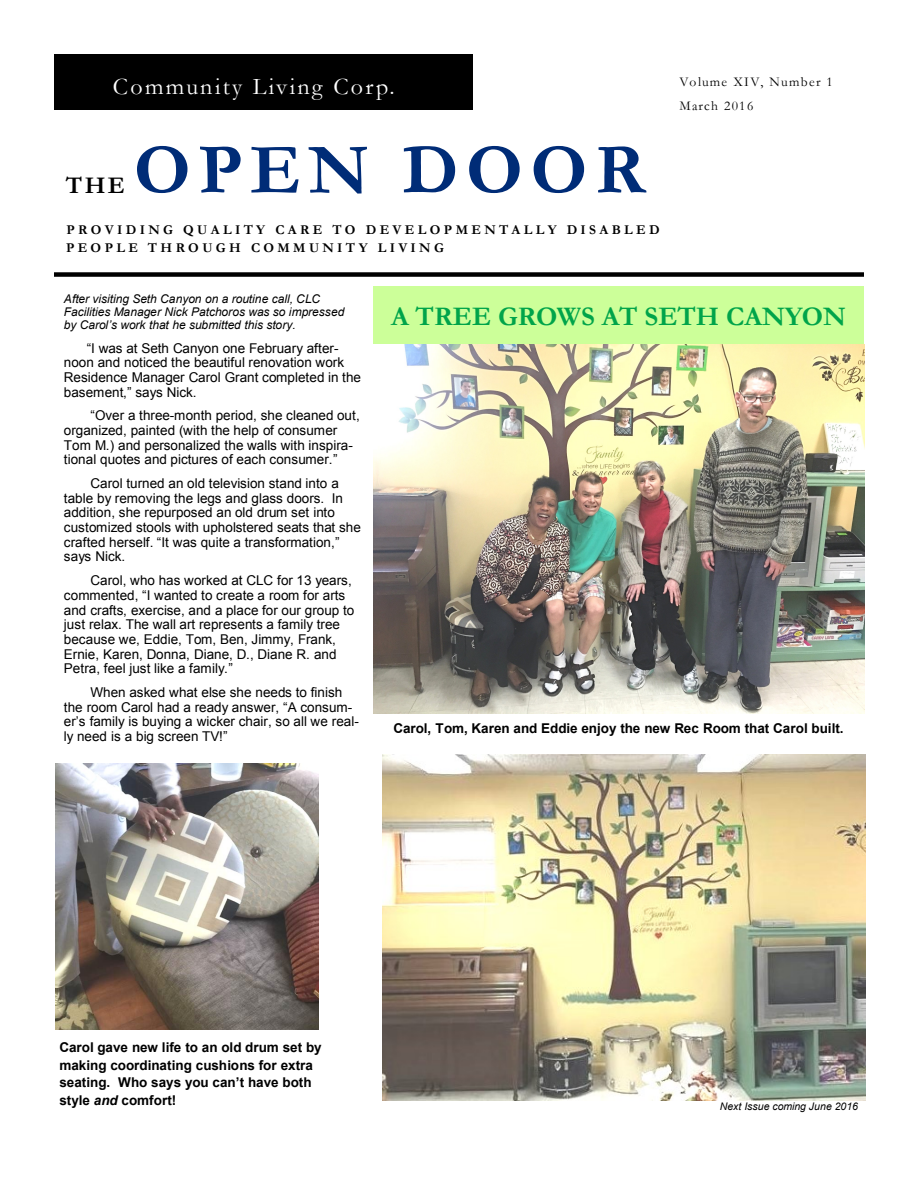
<style>
.page{position:relative;width:918px;height:1188px;background:#fff}
.page>*{position:absolute;margin:0;border:0;box-sizing:border-box;transform-origin:0 0}
.t1{font:700 72px "Garamond";letter-spacing:.105em;color:#002c77}
.t2{font:700 27px "Garamond";color:#00a44a}
.t3{font:24px "Garamond";letter-spacing:.095em;color:#fff}
.t4{font:700 24px "Garamond";color:#000}
.t5{font:13.5px/14.7px "Arial";color:#000}
.t6{font:700 13.5px/17.5px "Arial";color:#000}
.t7{font:700 13.5px/18px "Garamond";letter-spacing:.245em;color:#000}
.t8{font:13.5px/24.9px "Garamond";letter-spacing:.095em;color:#000}
.t9{font:italic 12px/13px "Arial";letter-spacing:-.005em;color:#000}
.t10{font:italic 10.5px "Arial";letter-spacing:-.005em;color:#000}
.s1{font-style:italic}
</style>
<div class="page">
<div style="left:54px;top:54px;width:419px;height:55px;background:#000"></div>
<div style="left:54px;top:272px;width:810px;height:5px;background:#000"></div>
<div style="left:374px;top:287px;width:490px;height:60px;background:#cf9"></div>
<img style="left:55px;top:764px;width:263px;height:266px">
<img style="left:383px;top:755px;width:482px;height:346px">
<img style="left:374px;top:345px;width:491px;height:368px">
<h3 class="t3" style="left:113px;top:71px;width:283px">Community Living Corp.</h3>
<p class="t8" style="left:679px;top:69px;width:155px">Volume XIV, Number 1<br>March 2016</p>
<h1 class="t1" style="left:134px;top:121px;width:513px">OPEN DOOR</h1>
<p class="t7" style="left:66px;top:221px;width:595px">PROVIDING QUALITY CARE TO DEVELOPMENTALLY DISABLED<br>PEOPLE THROUGH COMMUNITY LIVING</p>
<h3 class="t4" style="left:66px;top:169px;width:61px">THE</h3>
<p class="t9" style="left:64px;top:292px;width:282px">After visiting Seth Canyon on a routine call, CLC<br>Facilities Manager Nick Patchoros was so impressed by Carol’s work that he submitted this story.</p>
<p class="t5" style="left:64px;top:340px;width:299px;text-indent:23px">“I was at Seth Canyon one February after&shy;noon and noticed the beautiful renovation work Residence Manager Carol Grant completed in the basement,” says Nick.</p>
<p class="t5" style="left:64px;top:408px;width:297px;text-indent:27px">“Over a three-month period, she cleaned out, organized, painted (with the help of consumer Tom M.) and personalized the walls with inspira&shy;tional quotes and pictures of each consumer.”</p>
<p class="t5" style="left:64px;top:476px;width:299px;text-indent:27px">Carol turned an old television stand into a table by removing the legs and glass doors. In addition, she repurposed an old drum set into customized stools with upholstered seats that she crafted herself. “It was quite a transformation,” says Nick.</p>
<p class="t5" style="left:64px;top:573px;width:292px;text-indent:27px">Carol, who has worked at CLC for 13 years, commented, “I wanted to create a room for arts and crafts, exercise, and a place for our group to just relax. The wall art represents a family tree because we, Eddie, Tom, Ben, Jimmy, Frank, Ernie, Karen, Donna, Diane, D., Diane R. and Petra, feel just like a family.”</p>
<p class="t5" style="left:64px;top:685px;width:296px;text-indent:26px">When asked what else she needs to finish the room Carol had a ready answer, “A consum&shy;er’s family is buying a wicker chair, so all we real&shy;ly need is a big screen TV!”</p>
<h2 class="t2" style="left:391px;top:298px;width:456px">A TREE GROWS AT SETH CANYON</h2>
<p class="t6" style="left:393px;top:719px;width:452px">Carol, Tom, Karen and Eddie enjoy the new Rec Room that Carol built.</p>
<p class="t6" style="left:59px;top:1039px;width:264px">Carol gave new life to an old drum set by making coordinating cushions for extra seating. Who says you can’t have both style <span class="s1">and</span> comfort!</p>
<p class="t10" style="left:720px;top:1100px;width:140px">Next Issue coming June 2016</p>
</div>
